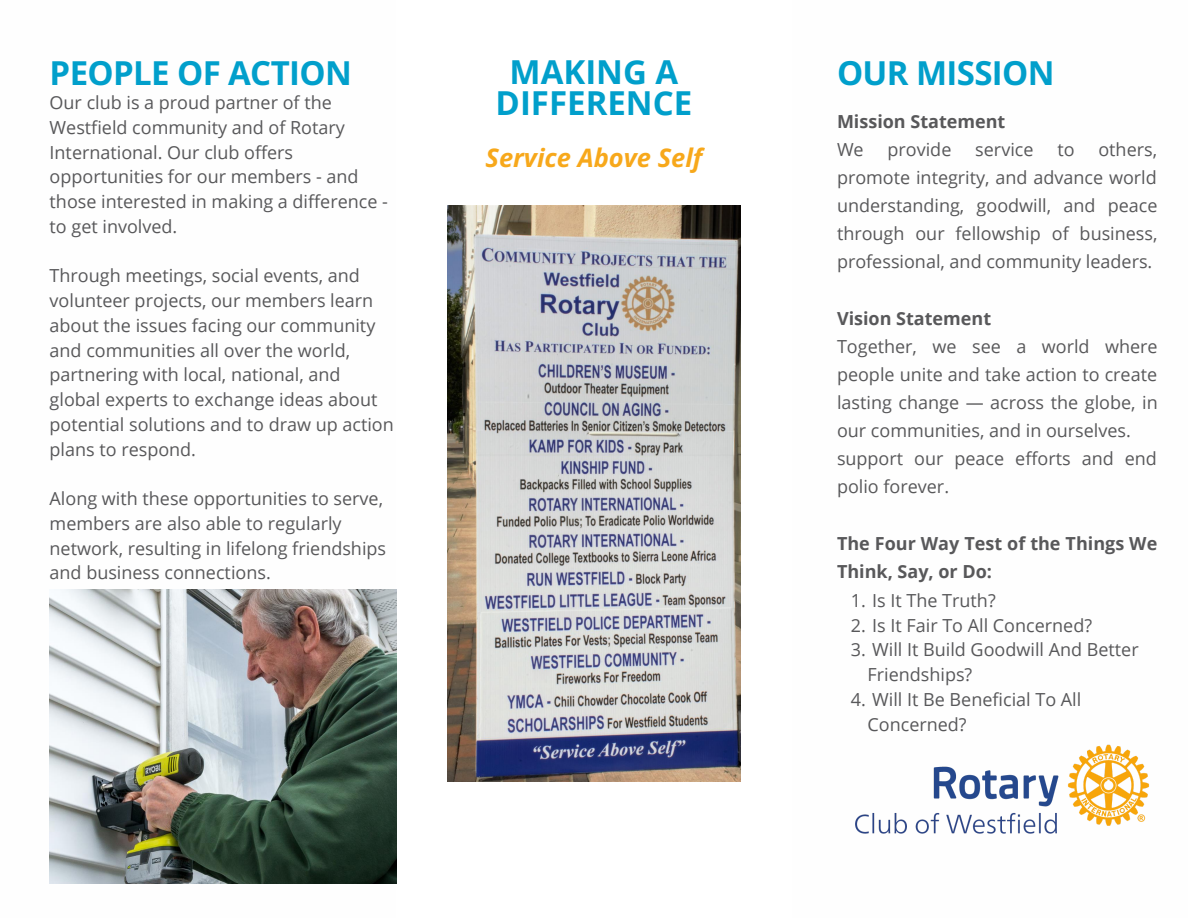
<style>
.page{position:relative;width:1188px;height:918px;background:#fff}
.page>*{position:absolute;margin:0;border:0;box-sizing:border-box;transform-origin:0 0}
.t1{font:700 33px "Open Sans";letter-spacing:-.02em;color:#019fcb}
.t2{font:700 33px/30.3px "Open Sans";color:#019fcb;text-align:center}
.t3{font:italic 700 25.5px "Open Sans";color:#f7a81b}
.t4{font:18px/24.8px "Open Sans";color:#58585a}
.t5{font:700 18px/28.2px "Open Sans";color:#58585a}
</style>
<div class="page">
<img style="left:50px;top:589px;width:346px;height:294px">
<img style="left:447px;top:206px;width:294px;height:576px">
<img style="left:855px;top:744px;width:295px;height:90px">
<p class="t2" style="left:496px;top:56px;width:198px">MAKING A<br>DIFFERENCE</p>
<p class="t3" style="left:486px;top:140px;width:218px">Service Above Self</p>
<p class="t1" style="left:50px;top:50px;width:304px">PEOPLE OF ACTION</p>
<p class="t1" style="left:837px;top:50px;width:219px">OUR MISSION</p>
<p class="t5" style="left:837px;top:107px;width:170px">Mission Statement</p>
<p class="t4" style="left:837px;top:136px;width:28px">We</p>
<p class="t4" style="left:888px;top:136px;width:65px">provide</p>
<p class="t4" style="left:975px;top:136px;width:60px">service</p>
<p class="t4" style="left:1057px;top:136px;width:19px">to</p>
<p class="t4" style="left:50px;top:90px;width:340px">Our club is a proud partner of the<br>Westfield community and of Rotary<br>International. Our club offers opportunities for our members - and those interested in making a difference - to get involved.</p>
<p class="t4" style="left:50px;top:263px;width:346px">Through meetings, social events, and volunteer projects, our members learn about the issues facing our community and communities all over the world, partnering with local, national, and global experts to exchange ideas about potential solutions and to draw up action plans to respond.</p>
<p class="t4" style="left:50px;top:486px;width:338px">Along with these opportunities to serve, members are also able to regularly network, resulting in lifelong friendships and business connections.</p>
<p class="t4" style="left:837px;top:135px;width:322px;line-height:28.2px;text-align:justify;text-indent:261px">others, promote integrity, and advance world understanding, goodwill, and peace through our fellowship of business, professional, and community leaders.</p>
<p class="t5" style="left:837px;top:303px;width:156px">Vision Statement</p>
<p class="t4" style="left:837px;top:332px;width:322px;line-height:28.2px;text-align:justify">Together, we see a world where people unite and take action to create lasting change — across the globe, in our communities, and in ourselves.</p>
<p class="t4" style="left:837px;top:444px;width:321px;line-height:28.2px">support our peace efforts and end polio forever.</p>
<p class="t5" style="left:837px;top:528px;width:322px">The Four Way Test of the Things We<br>Think, Say, or Do:</p>
<p class="t4" style="left:851px;top:587px;width:146px">1. Is It The Truth?</p>
<p class="t4" style="left:851px;top:612px;width:243px">2. Is It Fair To All Concerned?</p>
<p class="t4" style="left:868px;top:637px;width:273px;text-indent:-17px">3. Will It Build Goodwill And Better<br>Friendships?</p>
<p class="t4" style="left:868px;top:686px;width:215px;text-indent:-17px">4. Will It Be Beneficial To All<br>Concerned?</p>
</div>
